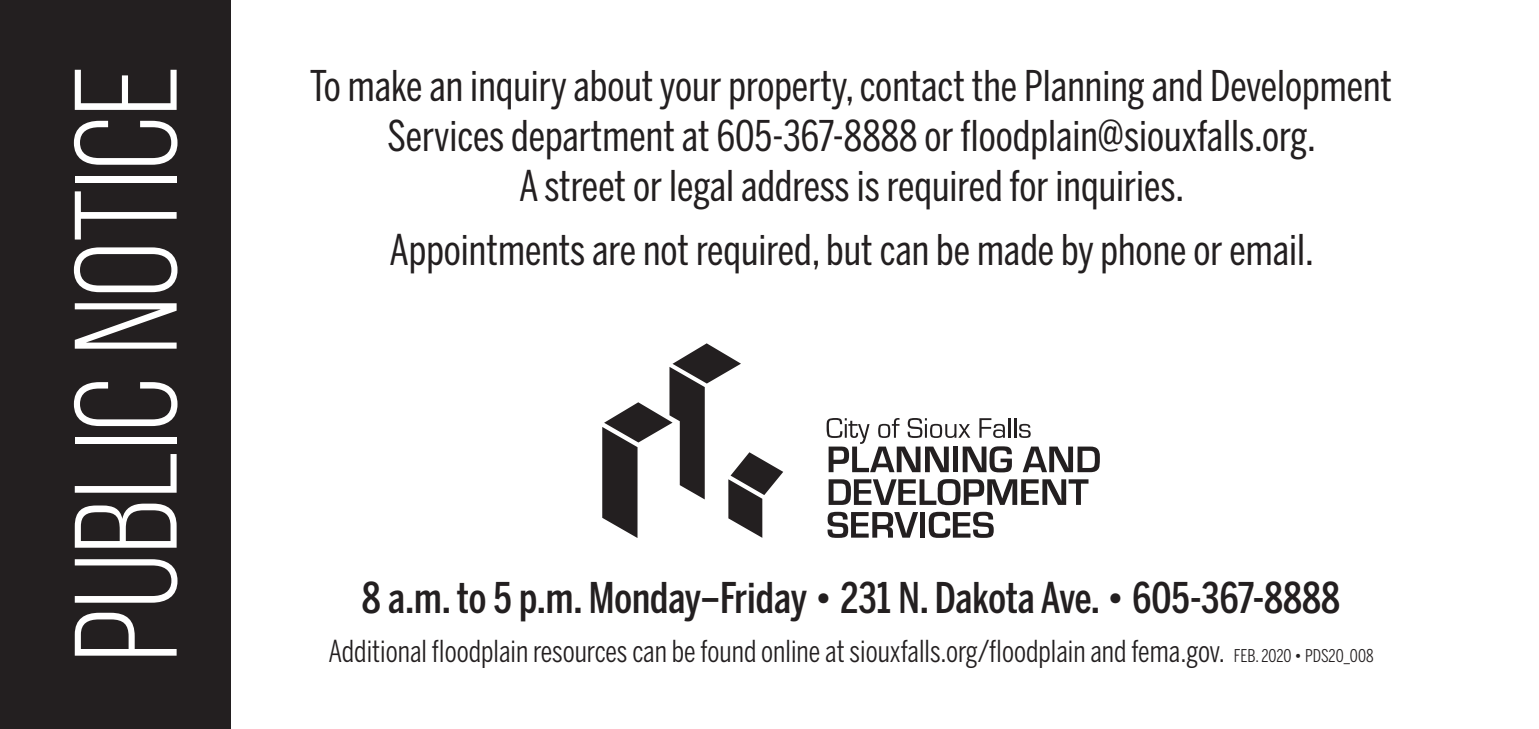
<style>
.page{position:relative;width:1539px;height:729px;background:#fff}
.page>*{position:absolute;margin:0;border:0;box-sizing:border-box;transform-origin:0 0}
.t1{font:145.5px "Bebas Neue";color:#fff}
.t2{font:42px/50.4px "Benton Sans Compressed";color:#231f20;text-align:center}
.t3{font:500 42px "Benton Sans Compressed";color:#231f20}
.t4{font:30px "Benton Sans Compressed";color:#231f20}
.s1{font-size:17.4px}
</style>
<div class="page">
<svg style="left:602px;top:343px;width:181px;height:195px"></svg>
<hr style="left:1014px;top:418px;width:2px;height:20px;background:#231f20">
<svg style="left:1019px;top:424px;width:12px;height:14px"></svg>
<svg style="left:827px;top:418px;width:185px;height:54px"></svg>
<svg style="left:1023px;top:447px;width:77px;height:25px"></svg>
<svg style="left:829px;top:479px;width:260px;height:26px"></svg>
<svg style="left:828px;top:512px;width:90px;height:26px"></svg>
<div style="left:920px;top:512px;width:5px;height:26px;background:#231f20"></div>
<svg style="left:929px;top:512px;width:65px;height:26px"></svg>
<div style="left:0;top:0;width:231px;height:729px;background:#231f20"></div>
<h1 class="t1" style="left:49px;top:662px;width:598px;rotate:-90deg">PUBLIC NOTICE</h1>
<p class="t2" style="left:310px;top:60px;width:1084px">To make an inquiry about your property, contact the Planning and Development<br>Services department at 605-367-8888 or floodplain@siouxfalls.org.<br>A street or legal address is required for inquiries.</p>
<p class="t2" style="left:389px;top:224px;width:926px">Appointments are not required, but can be made by phone or email.</p>
<p class="t3" style="left:362px;top:572px;width:980px">8 a.m. to 5 p.m. Monday–Friday • 231 N. Dakota Ave. • 605-367-8888</p>
<p class="t4" style="left:329px;top:632px;width:1047px">Additional floodplain resources can be found online at siouxfalls.org/floodplain and fema.gov. <span class="s1">FEB. 2020 • PDS20_008</span></p>
</div>
